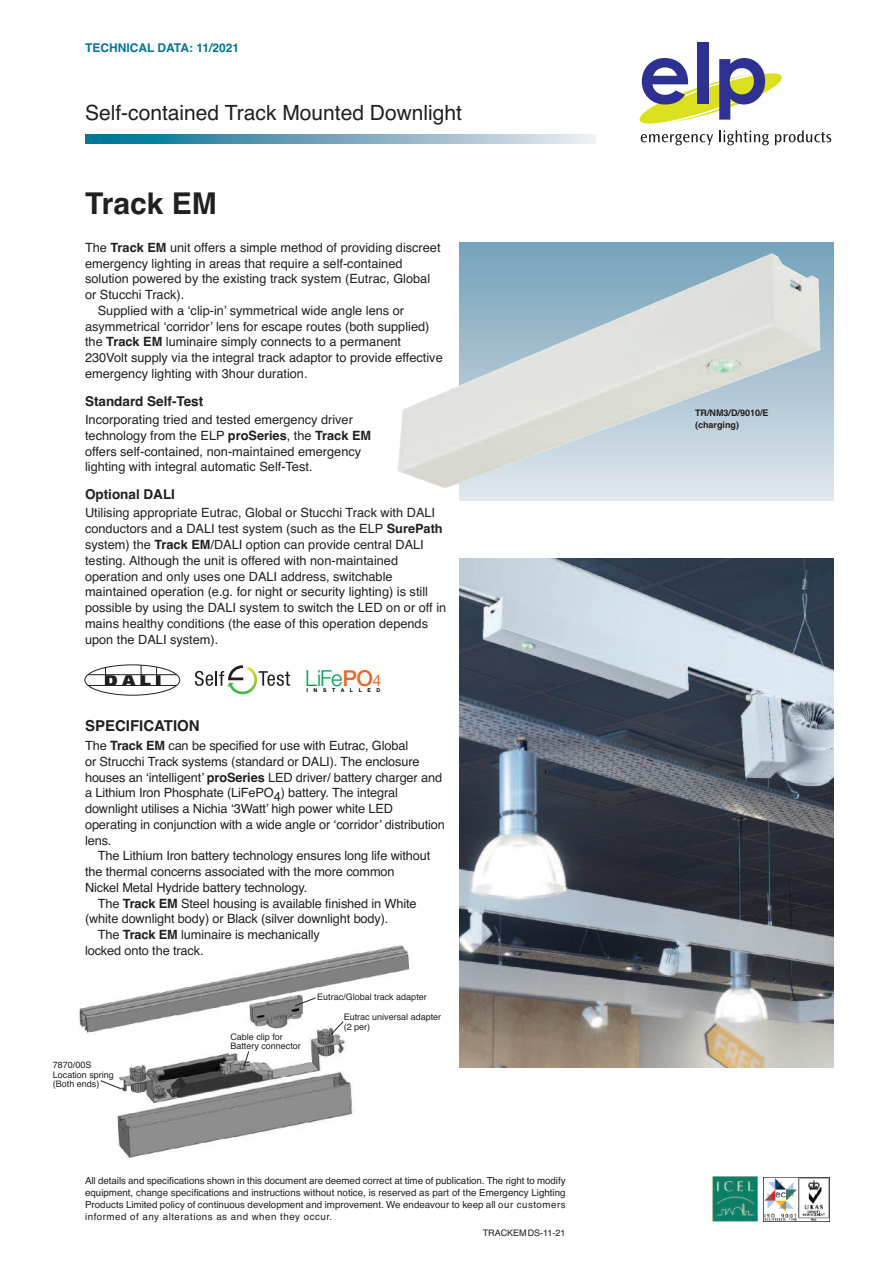
<style>
.page{position:relative;width:893px;height:1263px;background:#fff}
.page>*{position:absolute;margin:0;border:0;box-sizing:border-box;transform-origin:0 0}
.t1{font:700 30px "Helvetica";color:#231f20}
.t2{font:300 22.05px "Helvetica Neue";color:#009d4d}
.t3{font:21px "Helvetica";color:#231f20}
.t4{font:900 15.3px "Frutiger";color:#231f20;scale:1.05 1}
.t5{font:700 15px "Helvetica";color:#231f20}
.t6{font:700 13.5px "Helvetica";color:#231f20}
.t7{font:12.75px/15.8px "Helvetica";color:#231f20}
.t8{font:700 12px "Helvetica";color:#017696}
.t9{font:9.75px/12px "Helvetica";letter-spacing:.05em;color:#231f20;text-align:justify}
.t10{font:9px/9.8px "Helvetica";color:#231f20}
.t11{font:700 9px/12px "Helvetica";color:#231f20}
.t12{font:700 5.25px "Helvetica Neue";letter-spacing:1.065em;color:#000001}
.s1{font-weight:700}
.s2{font-weight:500;color:#f26628}
.s3{font-weight:400;font-size:16.05px;color:#f26628}
</style>
<div class="page">
<img style="left:79px;top:945px;width:331px;height:212px">
<div style="left:459px;top:243px;width:374px;height:257px;background:linear-gradient(to bottom,#74a1b9,#dfe6ed)"></div>
<svg style="left:85px;top:134px;width:510px;height:9px;background:#74aabf"></svg>
<div style="left:697px;top:42px;width:11px;height:61px;background:#2e3092"></div>
<svg style="left:640px;top:58px;width:191px;height:87px"></svg>
<img style="left:712px;top:1177px;width:45px;height:44px">
<img style="left:763px;top:1177px;width:67px;height:44px">
<img style="left:397px;top:253px;width:424px;height:235px">
<img style="left:460px;top:559px;width:373px;height:508px">
<svg style="left:295px;top:997px;width:21px;height:9px"></svg>
<svg style="left:331px;top:1021px;width:13px;height:14px"></svg>
<svg style="left:243px;top:1051px;width:6px;height:17px"></svg>
<svg style="left:100px;top:1080px;width:21px;height:9px"></svg>
<div style="left:85px;top:665px;width:95px;height:30px;border:1px solid #231f20;border-radius:50%"></div>
<hr style="left:88px;top:674px;width:89px;height:1px;background:#231f20">
<hr style="left:88px;top:685px;width:89px;height:1px;background:#231f20">
<svg style="left:105px;top:667px;width:1px;height:18px"></svg>
<svg style="left:141px;top:665px;width:1px;height:20px"></svg>
<svg style="left:156px;top:667px;width:1px;height:18px"></svg>
<svg style="left:195px;top:665px;width:95px;height:29px"></svg>
<p class="t8" style="left:85px;top:40px;width:156px">TECHNICAL DATA: 11/2021</p>
<h3 class="t3" style="left:85px;top:100px;width:379px">Self-contained Track Mounted Downlight</h3>
<h1 class="t1" style="left:85px;top:186px;width:133px">Track EM</h1>
<p class="t7" style="left:85px;top:240px;width:357px">The <span class="s1">Track EM</span> unit offers a simple method of providing discreet</p>
<p class="t7" style="left:85px;top:255px;width:319px">emergency lighting in areas that require a self-contained</p>
<p class="t7" style="left:85px;top:271px;width:347px">solution powered by the existing track system (Eutrac, Global</p>
<p class="t7" style="left:85px;top:287px;width:101px">or Stucchi Track).</p>
<p class="t7" style="left:98px;top:303px;width:308px">Supplied with a ‘clip-in’ symmetrical wide angle lens or</p>
<p class="t7" style="left:85px;top:318px;width:346px">asymmetrical ‘corridor’ lens for escape routes (both supplied)</p>
<p class="t7" style="left:85px;top:334px;width:318px">the <span class="s1">Track EM</span> luminaire simply connects to a permanent</p>
<p class="t7" style="left:85px;top:350px;width:359px">230Volt supply via the integral track adaptor to provide effective</p>
<p class="t7" style="left:85px;top:366px;width:224px">emergency lighting with 3hour duration.</p>
<p class="t6" style="left:85px;top:393px;width:120px">Standard Self-Test</p>
<p class="t7" style="left:85px;top:412px;width:288px">Incorporating tried and tested emergency driver technology from the ELP <span class="s1">proSeries</span>, the <span class="s1">Track EM </span>offers self-contained, non-maintained emergency lighting with integral automatic Self-Test.</p>
<p class="t6" style="left:85px;top:487px;width:91px">Optional DALI</p>
<p class="t7" style="left:85px;top:505px;width:363px">Utilising appropriate Eutrac, Global or Stucchi Track with DALI conductors and a DALI test system (such as the ELP <span class="s1">SurePath </span>system) the <span class="s1">Track EM</span>/DALI option can provide central DALI testing. Although the unit is offered with non-maintained operation and only uses one DALI address, switchable maintained operation (e.g. for night or security lighting) is still possible by using the DALI system to switch the LED on or off in mains healthy conditions (the ease of this operation depends upon the DALI system).</p>
<p class="t4" style="left:105px;top:674px;width:56px">DALI</p>
<h2 class="t2" style="left:305px;top:660px;width:78px">LiFe<span class="s2">PO</span><span class="s3">4</span></h2>
<p class="t12" style="left:306px;top:686px;width:76px">INSTALLED</p>
<p class="t5" style="left:85px;top:716px;width:116px">SPECIFICATION</p>
<p class="t7" style="left:85px;top:738px;width:361px">The <span class="s1">Track EM</span> can be specified for use with Eutrac, Global<br>or Strucchi Track systems (standard or DALI). The enclosure houses an ‘intelligent’ <span class="s1">proSeries</span> LED driver/ battery charger and a Lithium Iron Phosphate (LiFePO4) battery. The integral downlight utilises a Nichia ‘3Watt’ high power white LED operating in conjunction with a wide angle or ‘corridor’ distribution lens.</p>
<p class="t7" style="left:85px;top:848px;width:347px;text-indent:13px">The Lithium Iron battery technology ensures long life without the thermal concerns associated with the more common<br>Nickel Metal Hydride battery technology.</p>
<p class="t7" style="left:98px;top:895px;width:320px">The <span class="s1">Track EM</span> Steel housing is available finished in White</p>
<p class="t7" style="left:85px;top:911px;width:305px">(white downlight body) or Black (silver downlight body).</p>
<p class="t7" style="left:98px;top:927px;width:224px">The <span class="s1">Track EM</span> luminaire is mechanically</p>
<p class="t7" style="left:85px;top:942px;width:120px">locked onto the track.</p>
<p class="t10" style="left:53px;top:1060px;width:63px">7870/00S<br>Location spring (Both ends)</p>
<p class="t10" style="left:230px;top:1032px;width:72px">Cable clip for<br>Battery connector</p>
<p class="t10" style="left:317px;top:992px;width:111px">Eutrac/Global track adapter</p>
<p class="t10" style="left:344px;top:1012px;width:99px">Eutrac universal adapter (2 per)</p>
<p class="t9" style="left:85px;top:1175px;width:482px">All details and specifications shown in this document are deemed correct at time of publication. The right to modify equipment, change specifications and instructions without notice, is reserved as part of the Emergency Lighting Products Limited policy of continuous development and improvement. We endeavour to keep all our customers informed of any alterations as and when they occur.</p>
<p class="t10" style="left:483px;top:1228px;width:84px">TRACKEMDS-11-21</p>
<p class="t11" style="left:695px;top:407px;width:75px">TR/NM3/D/9010/E (charging)</p>
</div>
